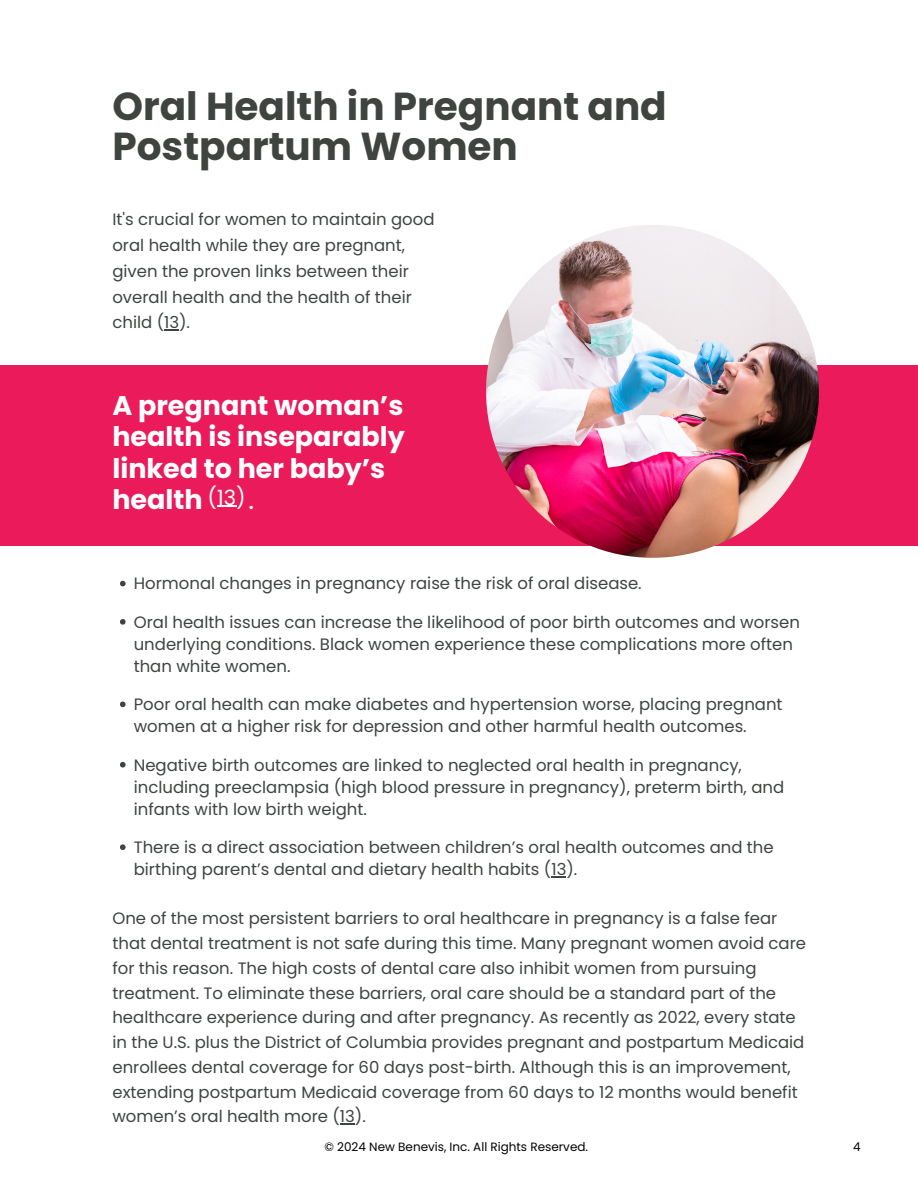
<style>
.page{position:relative;width:918px;height:1188px;background:#fff}
.page>*{position:absolute;margin:0;border:0;box-sizing:border-box;transform-origin:0 0}
.t1{font:700 39px/40.5px "Poppins";color:#3f4440}
.t2{font:700 27px/31.5px "Poppins";color:#fff}
.t3{font:27px "Poppins";color:#fff}
.t4{font:21px "Poppins";color:#fff}
.t5{font:16.5px/24.8px "Poppins";color:#3f4440}
.t6{font:12px "Poppins";color:#000}
</style>
<div class="page">
<svg style="left:120px;top:581px;width:6px;height:5px"></svg>
<svg style="left:120px;top:619px;width:6px;height:6px"></svg>
<svg style="left:120px;top:702px;width:6px;height:5px"></svg>
<svg style="left:120px;top:762px;width:6px;height:6px"></svg>
<svg style="left:120px;top:844px;width:6px;height:6px"></svg>
<svg style="left:551px;top:876px;width:15px;height:2px"></svg>
<svg style="left:164px;top:330px;width:15px;height:1px"></svg>
<div style="left:0;top:365px;width:918px;height:180px;background:#eb1a5b"></div>
<img style="left:486px;top:225px;width:333px;height:333px;border-radius:50%">
<svg style="left:340px;top:1124px;width:15px;height:1px"></svg>
<svg style="left:217px;top:506px;width:19px;height:1px"></svg>
<h1 class="t1" style="left:112px;top:86px;width:556px">Oral Health in Pregnant and<br>Postpartum Women</h1>
<p class="t5" style="left:112px;top:206px;width:324px;line-height:25.8px">It's crucial for women to maintain good oral health while they are pregnant, given the proven links between their overall health and the health of their child (13).</p>
<h2 class="t2" style="left:112px;top:390px;width:294px">A pregnant woman’s health is inseparably linked to her baby’s health</h2>
<h2 class="t3" style="left:248px;top:481px;width:7px">.</h2>
<p class="t4" style="left:207px;top:483px;width:40px">(13)</p>
<p class="t5" style="left:134px;top:571px;width:510px">Hormonal changes in pregnancy raise the risk of oral disease.</p>
<p class="t5" style="left:134px;top:611px;width:668px;line-height:22px">Oral health issues can increase the likelihood of poor birth outcomes and worsen underlying conditions. Black women experience these complications more often than white women.</p>
<p class="t5" style="left:134px;top:693px;width:650px;line-height:22px">Poor oral health can make diabetes and hypertension worse, placing pregnant women at a higher risk for depression and other harmful health outcomes.</p>
<p class="t5" style="left:134px;top:754px;width:652px;line-height:22px">Negative birth outcomes are linked to neglected oral health in pregnancy, including preeclampsia (high blood pressure in pregnancy), preterm birth, and infants with low birth weight.</p>
<p class="t5" style="left:134px;top:836px;width:642px;line-height:22px">There is a direct association between children’s oral health outcomes and the birthing parent’s dental and dietary health habits (13).</p>
<p class="t5" style="left:112px;top:906px;width:695px">One of the most persistent barriers to oral healthcare in pregnancy is a false fear that dental treatment is not safe during this time. Many pregnant women avoid care for this reason. The high costs of dental care also inhibit women from pursuing treatment. To eliminate these barriers, oral care should be a standard part of the healthcare experience during and after pregnancy. As recently as 2022, every state in the U.S. plus the District of Columbia provides pregnant and postpartum Medicaid enrollees dental coverage for 60 days post-birth. Although this is an improvement, extending postpartum Medicaid coverage from 60 days to 12 months would benefit women’s oral health more (13).</p>
<p class="t6" style="left:325px;top:1138px;width:265px">© 2024 New Benevis, Inc. All Rights Reserved.</p>
<p class="t6" style="left:853px;top:1138px;width:9px">4</p>
</div>
